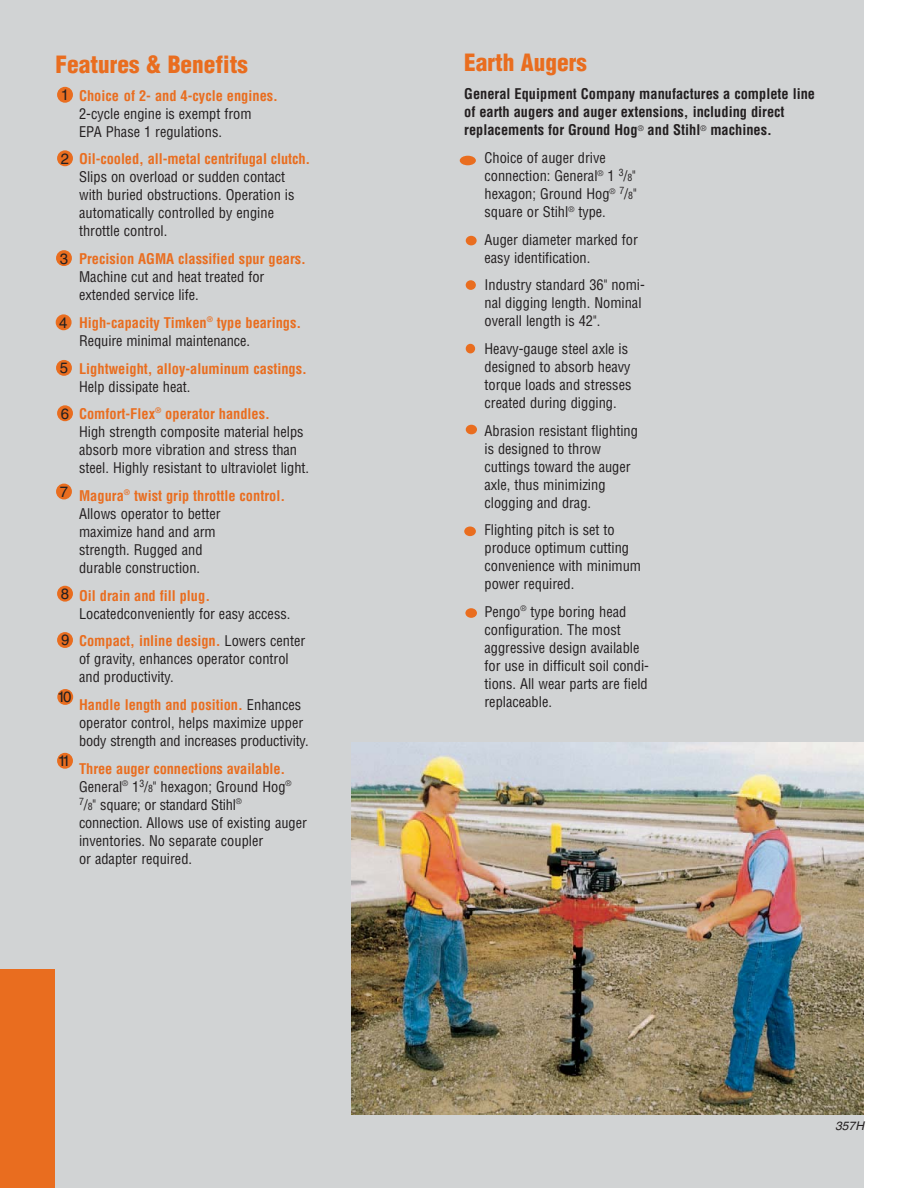
<style>
.page{position:relative;width:918px;height:1188px;background:#fff}
.page>*{position:absolute;margin:0;border:0;box-sizing:border-box;transform-origin:0 0}
.t1{font:900 condensed 23.25px "Helvetica";color:#e96d1f}
.t2{font:15px "Helvetica";color:#231f20}
.t3{font:condensed 14.4px/18px "Helvetica";color:#231f20}
.t4{font:700 condensed 14.4px/18px "Helvetica";color:#e96d1f}
.t5{font:700 condensed 14.4px/18px "Helvetica";color:#231f20}
.t6{font:italic 12px "Helvetica";color:#231f20}
.s1{font-weight:400;color:#231f20}
.s2{font-weight:700;color:#e96d1f}
.s3{font-size:9.75px}
</style>
<div class="page">
<div style="left:0;top:0;width:864px;height:1188px;background:#d1d3d4"></div>
<div style="left:0;top:969px;width:54px;height:219px;background:#e96d1f"></div>
<div style="left:57px;top:87px;width:16px;height:16px;background:#e96d1f;border-radius:50%"></div>
<div style="left:57px;top:150px;width:16px;height:16px;background:#e96d1f;border-radius:50%"></div>
<div style="left:56px;top:250px;width:16px;height:16px;background:#e96d1f;border-radius:50%"></div>
<div style="left:56px;top:314px;width:16px;height:16px;background:#e96d1f;border-radius:50%"></div>
<div style="left:56px;top:360px;width:16px;height:16px;background:#e96d1f;border-radius:50%"></div>
<div style="left:57px;top:405px;width:16px;height:16px;background:#e96d1f;border-radius:50%"></div>
<div style="left:56px;top:484px;width:16px;height:15px;background:#e96d1f;border-radius:50%"></div>
<div style="left:57px;top:586px;width:16px;height:16px;background:#e96d1f;border-radius:50%"></div>
<div style="left:57px;top:632px;width:16px;height:16px;background:#e96d1f;border-radius:50%"></div>
<div style="left:57px;top:689px;width:16px;height:16px;background:#e96d1f;border-radius:50%"></div>
<div style="left:57px;top:753px;width:16px;height:16px;background:#e96d1f;border-radius:50%"></div>
<div style="left:460px;top:156px;width:16px;height:9px;background:#e96d1f;border-radius:50%"></div>
<div style="left:466px;top:236px;width:11px;height:9px;background:#e96d1f;border-radius:50%"></div>
<div style="left:466px;top:280px;width:10px;height:10px;background:#e96d1f;border-radius:50%"></div>
<div style="left:466px;top:344px;width:9px;height:9px;background:#e96d1f;border-radius:50%"></div>
<div style="left:466px;top:425px;width:11px;height:9px;background:#e96d1f;border-radius:50%"></div>
<div style="left:464px;top:527px;width:12px;height:9px;background:#e96d1f;border-radius:50%"></div>
<div style="left:465px;top:608px;width:12px;height:10px;background:#e96d1f;border-radius:50%"></div>
<img style="left:352px;top:742px;width:512px;height:373px">
<h1 class="t1" style="left:56px;top:56px;width:194px">Features &amp; Benefits</h1>
<p class="t4" style="left:79px;top:88px;width:200px">Choice of 2- and 4-cycle engines.</p>
<p class="t3" style="left:79px;top:106px;width:174px">2-cycle engine is exempt from<br>EPA Phase 1 regulations.</p>
<p class="t4" style="left:79px;top:151px;width:233px">Oil-cooled, all-metal centrifugal clutch.</p>
<p class="t3" style="left:79px;top:169px;width:217px">Slips on overload or sudden contact with buried obstructions. Operation is automatically controlled by engine throttle control.</p>
<p class="t4" style="left:79px;top:251px;width:228px">Precision AGMA classified spur gears.</p>
<p class="t3" style="left:79px;top:269px;width:187px">Machine cut and heat treated for extended service life.</p>
<p class="t4" style="left:79px;top:315px;width:224px">High-capacity Timken<sup>®</sup> type bearings.<br><span class="s1">Require minimal maintenance.</span></p>
<p class="t4" style="left:79px;top:360px;width:229px">Lightweight, alloy-aluminum castings.</p>
<p class="t4" style="left:79px;top:374px;width:192px;line-height:27.8px"><span class="s1">Help dissipate heat.<br></span>Comfort-Flex<sup>®</sup> operator handles.</p>
<p class="t3" style="left:79px;top:424px;width:232px">High strength composite material helps absorb more vibration and stress than steel. Highly resistant to ultraviolet light.</p>
<p class="t3" style="left:79px;top:488px;width:208px"><span class="s2">Magura</span><sup>®</sup> <span class="s2">twist grip throttle control.<br></span>Allows operator to better<br>maximize hand and arm<br>strength. Rugged and<br>durable construction.</p>
<p class="t4" style="left:79px;top:588px;width:133px">Oil drain and fill plug.</p>
<p class="t3" style="left:79px;top:601px;width:228px;line-height:27.8px">Locatedconveniently for easy access.<br><span class="s2">Compact, inline design.</span> Lowers center</p>
<p class="t3" style="left:79px;top:651px;width:211px">of gravity, enhances operator control and productivity.</p>
<p class="t3" style="left:79px;top:697px;width:231px"><span class="s2">Handle length and position.</span> Enhances operator control, helps maximize upper body strength and increases productivity.</p>
<p class="t3" style="left:79px;top:761px;width:229px"><span class="s2">Three auger connections available.<br></span>General<sup>®</sup> 1<sup>3</sup>/<span class="s3">8</span>" hexagon; Ground Hog<sup>® </sup><sup>7</sup>/<span class="s3">8</span>" square; or standard Stihl<sup>® </sup>connection. Allows use of existing auger inventories. No separate coupler<br>or adapter required.</p>
<p class="t2" style="left:61px;top:89px;width:10px">1</p>
<p class="t2" style="left:61px;top:153px;width:10px">2</p>
<p class="t2" style="left:60px;top:253px;width:10px">3</p>
<p class="t2" style="left:59px;top:317px;width:10px">4</p>
<p class="t2" style="left:60px;top:363px;width:10px">5</p>
<p class="t2" style="left:61px;top:408px;width:10px">6</p>
<p class="t2" style="left:60px;top:486px;width:10px">7</p>
<p class="t2" style="left:61px;top:588px;width:10px">8</p>
<p class="t2" style="left:61px;top:634px;width:10px">9</p>
<p class="t2" style="left:57px;top:692px;width:16px">10</p>
<p class="t2" style="left:58px;top:755px;width:14px">11</p>
<h1 class="t1" style="left:464px;top:54px;width:124px">Earth Augers</h1>
<p class="t5" style="left:464px;top:86px;width:352px">General Equipment Company manufactures a complete line of earth augers and auger extensions, including direct replacements for Ground Hog<sup>®</sup> and Stihl<sup>®</sup> machines.</p>
<p class="t3" style="left:485px;top:150px;width:154px">Choice of auger drive connection: General<sup>®</sup> 1 <sup>3</sup>/<span class="s3">8</span>" hexagon; Ground Hog<sup>®</sup> <sup>7</sup>/<span class="s3">8</span>" square or Stihl<sup>®</sup> type.</p>
<p class="t3" style="left:484px;top:232px;width:155px">Auger diameter marked for easy identification.</p>
<p class="t3" style="left:484px;top:277px;width:162px">Industry standard 36" nomi&shy;nal digging length. Nominal overall length is 42".</p>
<p class="t3" style="left:484px;top:341px;width:148px">Heavy-gauge steel axle is designed to absorb heavy torque loads and stresses created during digging.</p>
<p class="t3" style="left:484px;top:423px;width:155px">Abrasion resistant flighting is designed to throw cuttings toward the auger axle, thus minimizing clogging and drag.</p>
<p class="t3" style="left:484px;top:522px;width:158px">Flighting pitch is set to produce optimum cutting convenience with minimum power required.</p>
<p class="t3" style="left:484px;top:604px;width:166px">Pengo<sup>®</sup> type boring head configuration. The most aggressive design available for use in difficult soil condi&shy;tions. All wear parts are field replaceable.</p>
<p class="t6" style="left:835px;top:1122px;width:30px">357H</p>
</div>
